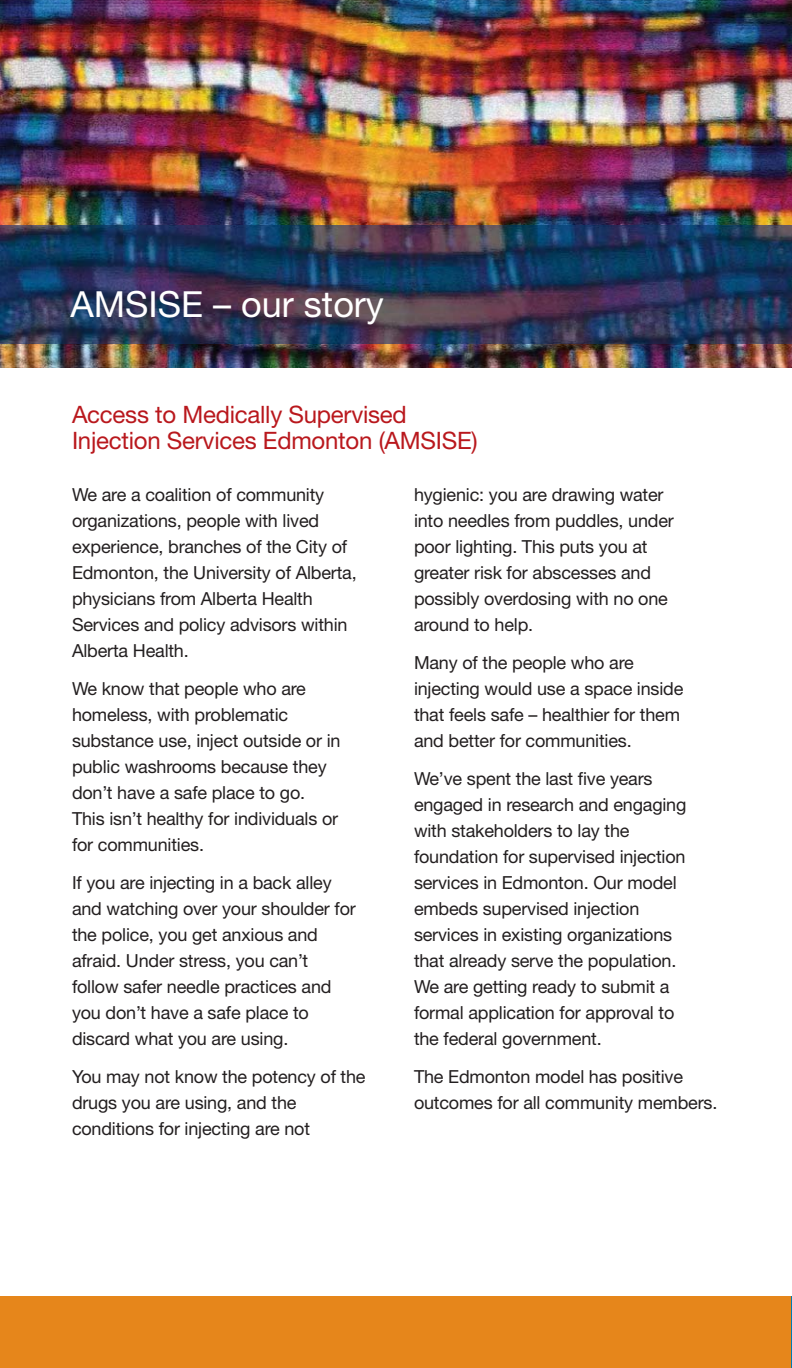
<style>
.page{position:relative;width:792px;height:1368px;background:#fff}
.page>*{position:absolute;margin:0;border:0;box-sizing:border-box;transform-origin:0 0}
.t1{font:36px "Helvetica Neue";color:#fff}
.t2{font:24px/26px "Helvetica Neue";letter-spacing:-.01em;color:#b9181d}
.t3{font:18px/26px "Helvetica Neue";letter-spacing:-.01em;color:#231f20}
</style>
<div class="page">
<img style="left:0;top:0;width:792px;height:368px">
<div style="left:0;top:1296px;width:792px;height:72px;background:#e6861b"></div>
<hr style="left:791px;top:1296px;width:1px;height:72px;background:#007cb1">
<img style="left:0;top:226px;width:792px;height:118px">
<h1 class="t1" style="left:71px;top:291px;width:315px">AMSISE – our story</h1>
<h2 class="t2" style="left:72px;top:404px;width:407px">Access to Medically Supervised<br>Injection Services Edmonton (AMSISE)</h2>
<p class="t3" style="left:72px;top:483px;width:286px">We are a coalition of community organizations, people with lived experience, branches of the City of<br>Edmonton, the University of Alberta, physicians from Alberta Health<br>Services and policy advisors within<br>Alberta Health.</p>
<p class="t3" style="left:72px;top:677px;width:270px">We know that people who are homeless, with problematic substance use, inject outside or in public washrooms because they don’t have a safe place to go.<br>This isn’t healthy for individuals or for communities.</p>
<p class="t3" style="left:72px;top:871px;width:285px">If you are injecting in a back alley and watching over your shoulder for the police, you get anxious and afraid. Under stress, you can’t follow safer needle practices and you don’t have a safe place to discard what you are using.</p>
<p class="t3" style="left:72px;top:1065px;width:295px">You may not know the potency of the drugs you are using, and the conditions for injecting are not</p>
<p class="t3" style="left:414px;top:483px;width:261px">hygienic: you are drawing water into needles from puddles, under poor lighting. This puts you at greater risk for abscesses and possibly overdosing with no one around to help.</p>
<p class="t3" style="left:414px;top:651px;width:271px">Many of the people who are injecting would use a space inside that feels safe – healthier for them and better for communities.</p>
<p class="t3" style="left:414px;top:767px;width:274px">We’ve spent the last five years engaged in research and engaging with stakeholders to lay the foundation for supervised injection services in Edmonton. Our model embeds supervised injection services in existing organizations that already serve the population.<br>We are getting ready to submit a formal application for approval to the federal government.</p>
<p class="t3" style="left:414px;top:1065px;width:305px">The Edmonton model has positive outcomes for all community members.</p>
</div>
